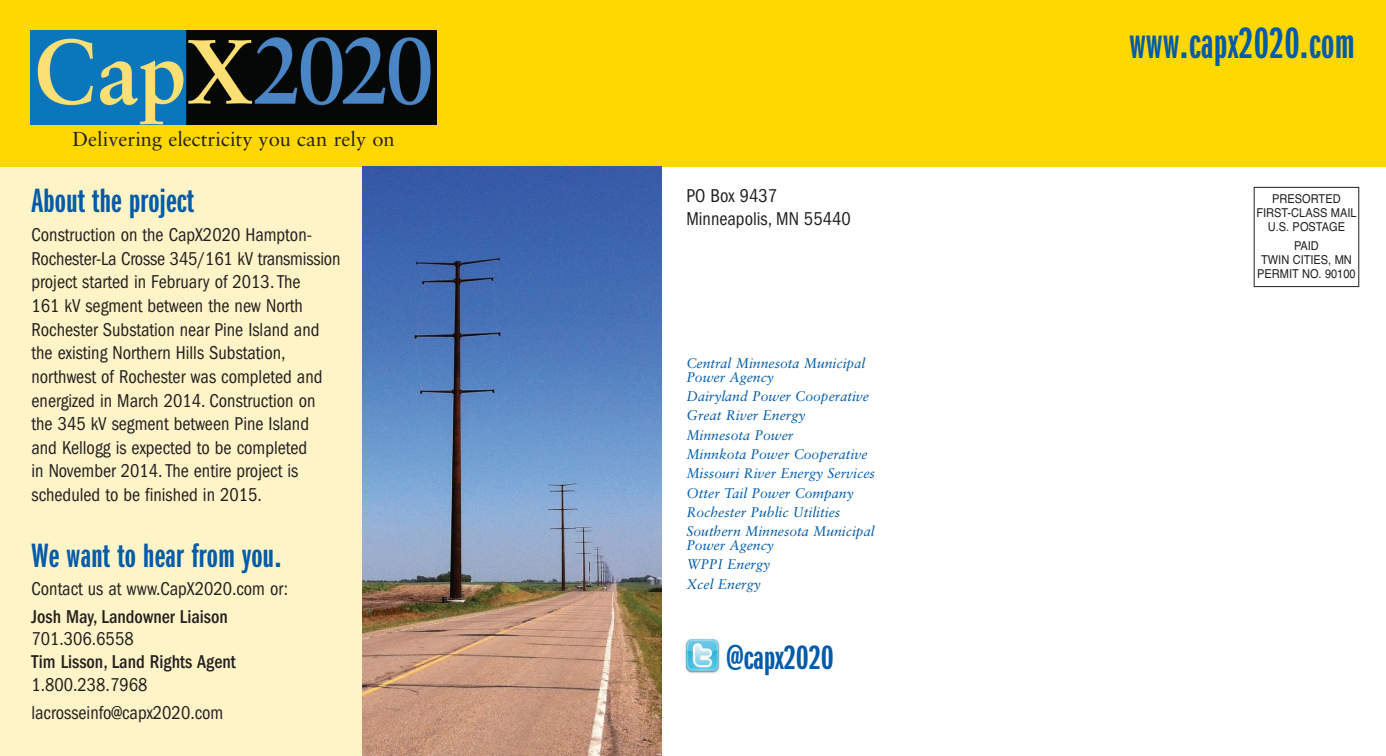
<style>
.page{position:relative;width:1386px;height:756px;background:#fff}
.page>*{position:absolute;margin:0;border:0;box-sizing:border-box;transform-origin:0 0}
.t1{font:45.5px "Franklin Gothic Demi X Cmpr";letter-spacing:.015em;color:#015ba9}
.t2{font:35px "Franklin Gothic Demi X Cmpr";letter-spacing:.005em;color:#015ba9;scale:1.1 1}
.t3{font:20.12px "Sabon";color:#231f20}
.t4{font:condensed 19.25px/23.6px "Franklin Gothic";color:#231f20;scale:.95 1}
.t5{font:500 condensed 19.25px "Franklin Gothic";color:#231f20;scale:.95 1}
.t6{font:italic 14px/19.2px "Sabon";color:#015ba9}
.t7{font:12.25px/14px "Helvetica";color:#231f20;text-align:center;scale:.9 1}
</style>
<div class="page">
<div style="left:0;top:0;width:1386px;height:167px;background:#ffd801"></div>
<div style="left:0;top:167px;width:598px;height:589px;background:#fef4c8"></div>
<img style="left:362px;top:167px;width:300px;height:589px">
<img style="left:30px;top:31px;width:406px;height:94px">
<div style="left:1254px;top:187px;width:105px;height:100px;border:1px solid #231f20"></div>
<img style="left:685px;top:638px;width:35px;height:35px">
<p class="t3" style="left:73px;top:131px;width:324px">Delivering electricity you can rely on</p>
<h2 class="t2" style="left:31px;top:189px;width:149px">About the project</h2>
<p class="t4" style="left:32px;top:225px;width:327px">Construction on the CapX2020 Hampton-Rochester-La Crosse 345/161 kV transmission project started in February of 2013. The<br>161 kV segment between the new North Rochester Substation near Pine Island and the existing Northern Hills Substation, northwest of Rochester was completed and energized in March 2014. Construction on the 345 kV segment between Pine Island<br>and Kellogg is expected to be completed<br>in November 2014. The entire project is scheduled to be finished in 2015.</p>
<h2 class="t2" style="left:31px;top:543px;width:229px">We want to hear from you.</h2>
<p class="t4" style="left:32px;top:578px;width:272px">Contact us at www.CapX2020.com or:</p>
<p class="t5" style="left:32px;top:610px;width:208px">Josh May, Landowner Liaison</p>
<p class="t4" style="left:32px;top:629px;width:109px">701.306.6558</p>
<p class="t5" style="left:32px;top:655px;width:217px">Tim Lisson, Land Rights Agent</p>
<p class="t4" style="left:32px;top:672px;width:203px;line-height:28px">1.800.238.7968 lacrosseinfo@capx2020.com</p>
<p class="t4" style="left:686px;top:186px;width:174px;line-height:22.8px">PO Box 9437<br>Minneapolis, MN 55440</p>
<p class="t6" style="left:686px;top:357px;width:180px;line-height:14px">Central Minnesota Municipal<br>Power Agency</p>
<p class="t6" style="left:686px;top:388px;width:190px">Dairyland Power Cooperative<br>Great River Energy<br>Minnesota Power<br>Minnkota Power Cooperative<br>Missouri River Energy Services<br>Otter Tail Power Company<br>Rochester Public Utilities<br>Southern Minnesota Municipal</p>
<p class="t6" style="left:686px;top:537px;width:89px">Power Agency<br>WPPI Energy<br>Xcel Energy</p>
<h2 class="t2" style="left:726px;top:645px;width:99px">@capx2020</h2>
<h1 class="t1" style="left:1129px;top:28px;width:227px">www.capx2020.com</h1>
<p class="t7" style="left:1256px;top:193px;width:113px">PRESORTED<br>FIRST-CLASS MAIL<br>U.S. POSTAGE</p>
<p class="t7" style="left:1257px;top:240px;width:111px">PAID<br>TWIN CITIES, MN<br>PERMIT NO. 90100</p>
</div>
